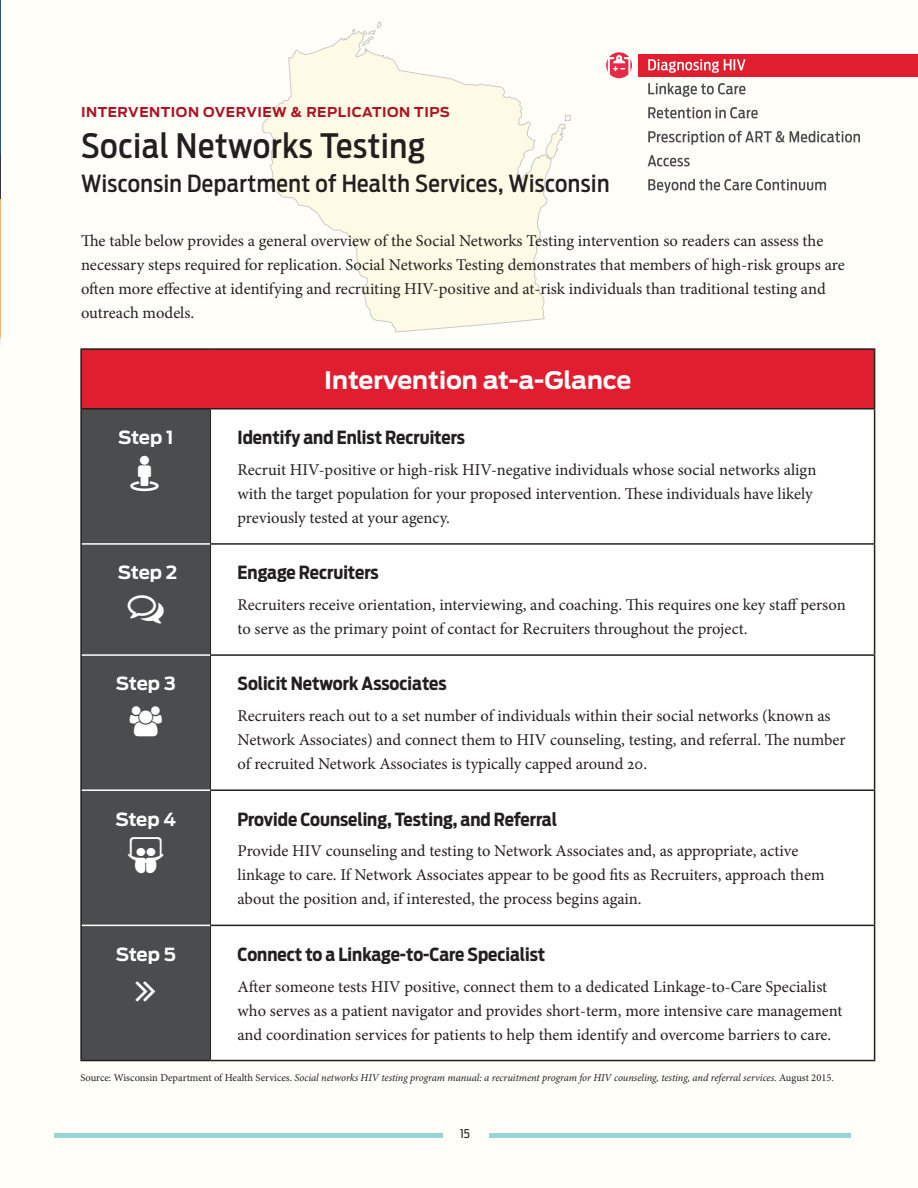
<style>
.page{position:relative;width:918px;height:1188px;background:#fffef8}
.page>*{position:absolute;margin:0;border:0;box-sizing:border-box;transform-origin:0 0}
.t1{font:500 33.45px "Antenna Cond";letter-spacing:.02em;color:#231f20}
.t2{font:700 24px "Antenna";color:#fff}
.t3{font:500 23.4px "Antenna Cond";letter-spacing:.02em;color:#231f20}
.t4{font:700 18px "Antenna Cond";color:#231f20}
.t5{font:700 18px "Antenna";letter-spacing:-.015em;color:#fff}
.t6{font:16.5px/24px "Minion Pro";color:#231f20}
.t7{font:700 13.5px "Antenna";letter-spacing:.04em;color:#ac1423}
.t8{font:12px "Antenna Cond";color:#231f20}
.t9{font:italic 10.5px "Minion Pro";letter-spacing:-.01em;color:#231f20}
.s1{font-style:normal}
</style>
<div class="page">
<svg style="left:262px;top:21px;width:309px;height:312px"></svg>
<div style="left:54px;top:1133px;width:388px;height:5px;background:#98d6d5"></div>
<div style="left:489px;top:1133px;width:362px;height:5px;background:#98d6d5"></div>
<hr style="left:0;top:0;width:1px;height:154px;background:#275879">
<svg style="left:0;top:198px;width:1px;height:140px"></svg>
<hr style="left:0;top:154px;width:1px;height:44px;background:#323646">
<div style="left:639px;top:54px;width:279px;height:22px;background:#e01e2f"></div>
<svg style="left:648px;top:179px;width:178px;height:14px"></svg>
<svg style="left:648px;top:155px;width:42px;height:11px"></svg>
<svg style="left:648px;top:131px;width:212px;height:14px"></svg>
<svg style="left:648px;top:107px;width:110px;height:11px"></svg>
<svg style="left:648px;top:83px;width:97px;height:14px"></svg>
<svg style="left:648px;top:59px;width:98px;height:14px"></svg>
<div style="left:81px;top:349px;width:794px;height:60px;background:#e01e2f"></div>
<div style="left:82px;top:410px;width:128px;height:650px;background:#4b4c4d"></div>
<svg style="left:211px;top:410px;width:663px;height:650px"></svg>
<hr style="left:80px;top:348px;width:131px;height:2px;background:#231f20">
<hr style="left:80px;top:350px;width:2px;height:58px;background:#231f20">
<hr style="left:211px;top:348px;width:664px;height:2px;background:#231f20">
<hr style="left:874px;top:350px;width:1px;height:58px;background:#231f20">
<hr style="left:80px;top:408px;width:131px;height:2px;background:#231f20">
<hr style="left:80px;top:410px;width:2px;height:134px;background:#231f20">
<hr style="left:211px;top:408px;width:664px;height:2px;background:#231f20">
<hr style="left:874px;top:410px;width:1px;height:133px;background:#231f20">
<hr style="left:80px;top:544px;width:2px;height:111px;background:#231f20">
<hr style="left:211px;top:543px;width:664px;height:2px;background:#231f20">
<hr style="left:874px;top:545px;width:1px;height:109px;background:#231f20">
<hr style="left:80px;top:655px;width:2px;height:135px;background:#231f20">
<hr style="left:211px;top:654px;width:664px;height:2px;background:#231f20">
<hr style="left:874px;top:656px;width:1px;height:133px;background:#231f20">
<hr style="left:80px;top:790px;width:2px;height:135px;background:#231f20">
<hr style="left:211px;top:789px;width:664px;height:2px;background:#231f20">
<hr style="left:874px;top:791px;width:1px;height:134px;background:#231f20">
<hr style="left:80px;top:925px;width:2px;height:135px;background:#231f20">
<hr style="left:211px;top:925px;width:664px;height:1px;background:#231f20">
<hr style="left:874px;top:926px;width:1px;height:134px;background:#231f20">
<hr style="left:80px;top:1060px;width:131px;height:1px;background:#231f20">
<hr style="left:211px;top:1060px;width:664px;height:1px;background:#231f20">
<hr style="left:210px;top:410px;width:1px;height:134px;background:#231f20">
<hr style="left:210px;top:544px;width:1px;height:111px;background:#231f20">
<hr style="left:210px;top:655px;width:1px;height:135px;background:#231f20">
<hr style="left:210px;top:790px;width:1px;height:135px;background:#231f20">
<hr style="left:210px;top:925px;width:1px;height:135px;background:#231f20">
<hr style="left:82px;top:543px;width:128px;height:2px;background:#fff">
<hr style="left:82px;top:654px;width:128px;height:2px;background:#fff">
<hr style="left:82px;top:789px;width:128px;height:2px;background:#fff">
<hr style="left:82px;top:925px;width:128px;height:1px;background:#fff">
<svg style="left:606px;top:52px;width:26px;height:26px"></svg>
<svg style="left:130px;top:456px;width:29px;height:35px"></svg>
<svg style="left:128px;top:595px;width:36px;height:29px"></svg>
<svg style="left:130px;top:706px;width:32px;height:31px"></svg>
<svg style="left:128px;top:836px;width:36px;height:37px"></svg>
<svg style="left:136px;top:981px;width:19px;height:20px"></svg>
<h3 class="t7" style="left:81px;top:104px;width:370px">INTERVENTION OVERVIEW &amp; REPLICATION TIPS</h3>
<h3 class="t1" style="left:81px;top:125px;width:346px">Social Networks Testing</h3>
<h3 class="t3" style="left:81px;top:169px;width:530px">Wisconsin Department of Health Services, Wisconsin</h3>
<p class="t6" style="left:81px;top:229px;width:765px">The table below provides a general overview of the Social Networks Testing intervention so readers can assess the necessary steps required for replication. Social Networks Testing demonstrates that members of high-risk groups are often more effective at identifying and recruiting HIV-positive and at-risk individuals than traditional testing and outreach models.</p>
<p class="t2" style="left:324px;top:365px;width:309px">Intervention at-a-Glance</p>
<p class="t5" style="left:118px;top:427px;width:57px">Step 1</p>
<p class="t4" style="left:238px;top:427px;width:229px">Identify and Enlist Recruiters</p>
<p class="t6" style="left:238px;top:458px;width:580px">Recruit HIV-positive or high-risk HIV-negative individuals whose social networks align with the target population for your proposed intervention. These individuals have likely previously tested at your agency.</p>
<p class="t5" style="left:118px;top:562px;width:61px">Step 2</p>
<p class="t4" style="left:238px;top:562px;width:143px">Engage Recruiters</p>
<p class="t6" style="left:238px;top:593px;width:610px">Recruiters receive orientation, interviewing, and coaching. This requires one key staff person to serve as the primary point of contact for Recruiters throughout the project.</p>
<p class="t5" style="left:116px;top:673px;width:61px">Step 3</p>
<p class="t4" style="left:238px;top:673px;width:211px">Solicit Network Associates</p>
<p class="t6" style="left:238px;top:704px;width:610px">Recruiters reach out to a set number of individuals within their social networks (known as<br>Network Associates) and connect them to HIV counseling, testing, and referral. The number of recruited Network Associates is typically capped around 20.</p>
<p class="t5" style="left:115px;top:808px;width:62px">Step 4</p>
<p class="t4" style="left:238px;top:808px;width:321px">Provide Counseling, Testing, and Referral</p>
<p class="t6" style="left:238px;top:839px;width:589px">Provide HIV counseling and testing to Network Associates and, as appropriate, active linkage to care. If Network Associates appear to be good fits as Recruiters, approach them about the position and, if interested, the process begins again.</p>
<p class="t5" style="left:116px;top:943px;width:62px">Step 5</p>
<p class="t4" style="left:238px;top:943px;width:309px">Connect to a Linkage-to-Care Specialist</p>
<p class="t6" style="left:238px;top:974px;width:607px">After someone tests HIV positive, connect them to a dedicated Linkage-to-Care Specialist who serves as a patient navigator and provides short-term, more intensive care management and coordination services for patients to help them identify and overcome barriers to care.</p>
<p class="t9" style="left:80px;top:1070px;width:755px"><span class="s1">Source: Wisconsin Department of Health Services.</span> Social networks HIV testing program manual: a recruitment program for HIV counseling, testing, and referral services<span class="s1">. August 2015.</span></p>
<p class="t8" style="left:460px;top:1126px;width:11px">15</p>
</div>
